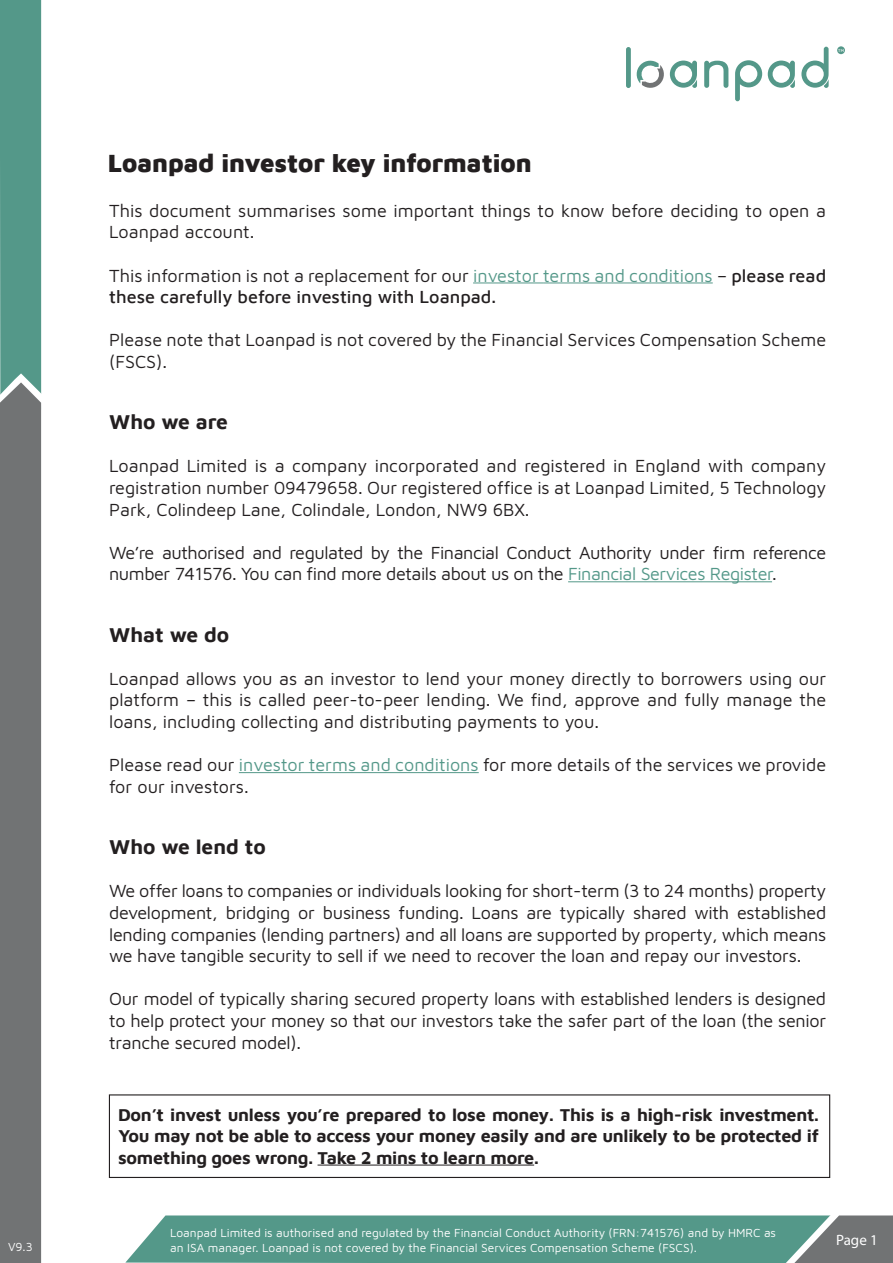
<style>
.page{position:relative;width:893px;height:1263px;background:#fff}
.page>*{position:absolute;margin:0;border:0;box-sizing:border-box;transform-origin:0 0}
.t1{font:900 25.5px "Maven Pro";color:#231f20}
.t2{font:700 21px "Maven Pro";color:#231f20}
.t3{font:18px/21.6px "Maven Pro";letter-spacing:-.005em;color:#231f20;text-align:justify}
.t4{font:700 18px/21.6px "Maven Pro";letter-spacing:-.015em;color:#231f20;text-align:justify}
.t5{font:18px/21.6px "Maven Pro";letter-spacing:-.025em;color:#231f20}
.t6{font:500 18px/21.6px "Maven Pro";color:#231f20}
.t7{font:15px "Myriad Pro";color:#fff}
.t8{font:12px/14.4px "Maven Pro";color:#fff}
.t9{font:500 4.05px "Maven Pro";color:#fff}
.s1{font-weight:400}
.s2{font-weight:400;color:#549889}
.s3{color:#549889}
</style>
<div class="page">
<svg style="left:0;top:0;width:42px;height:1263px;background:#6c817e"></svg>
<hr style="left:473px;top:282px;width:70px;height:1px;background:#549889">
<hr style="left:543px;top:282px;width:170px;height:1px;background:#549889">
<hr style="left:568px;top:581px;width:204px;height:1px;background:#549889">
<hr style="left:239px;top:772px;width:240px;height:1px;background:#549889">
<svg style="left:735px;top:60px;width:27px;height:41px"></svg>
<svg style="left:704px;top:61px;width:24px;height:27px"></svg>
<div style="left:626px;top:47px;width:5px;height:41px;background:#549889;border-radius:2px"></div>
<svg style="left:801px;top:47px;width:28px;height:41px"></svg>
<svg style="left:768px;top:61px;width:27px;height:27px"></svg>
<svg style="left:636px;top:60px;width:61px;height:28px"></svg>
<div style="left:837px;top:46px;width:8px;height:8px;background:#549889;border-radius:50%"></div>
<svg style="left:125px;top:1215px;width:768px;height:48px;background:#5f998c"></svg>
<div style="left:109px;top:1094px;width:721px;height:84px;border:1px solid #231f20"></div>
<hr style="left:318px;top:1164px;width:216px;height:1px;background:#231f20">
<p class="t9" style="left:838px;top:48px;width:8px">TM</p>
<h1 class="t1" style="left:108px;top:145px;width:426px">Loanpad investor key information</h1>
<p class="t3" style="left:109px;top:199px;width:718px">This document summarises some important things to know before deciding to open a<br>Loanpad account.</p>
<p class="t6" style="left:109px;top:263px;width:719px"><span class="s1">This information is not a replacement for our</span> <span class="s2">investor terms and conditions</span> <span class="s1">–</span> please read these carefully before investing with Loanpad.</p>
<p class="t3" style="left:109px;top:328px;width:719px">Please note that Loanpad is not covered by the Financial Services Compensation Scheme (FSCS).</p>
<p class="t2" style="left:109px;top:407px;width:120px">Who we are</p>
<p class="t3" style="left:109px;top:454px;width:719px">Loanpad Limited is a company incorporated and registered in England with company registration number 09479658. Our registered office is at Loanpad Limited, 5 Technology Park, Colindeep Lane, Colindale, London, NW9 6BX.</p>
<p class="t5" style="left:109px;top:541px;width:719px">We’re authorised and regulated by the Financial Conduct Authority under firm reference number 741576. You can find more details about us on the <span class="s3">Financial Services Register</span>.</p>
<p class="t2" style="left:109px;top:619px;width:121px">What we do</p>
<p class="t3" style="left:109px;top:667px;width:719px">Loanpad allows you as an investor to lend your money directly to borrowers using our platform – this is called peer-to-peer lending. We find, approve and fully manage the loans, including collecting and distributing payments to you.</p>
<p class="t3" style="left:109px;top:753px;width:719px">Please read our <span class="s3">investor terms and conditions</span> for more details of the services we provide for our investors.</p>
<p class="t2" style="left:109px;top:832px;width:158px">Who we lend to</p>
<p class="t3" style="left:109px;top:879px;width:719px">We offer loans to companies or individuals looking for short-term (3 to 24 months) property development, bridging or business funding. Loans are typically shared with established lending companies (lending partners) and all loans are supported by property, which means we have tangible security to sell if we need to recover the loan and repay our investors.</p>
<p class="t3" style="left:109px;top:987px;width:719px">Our model of typically sharing secured property loans with established lenders is designed to help protect your money so that our investors take the safer part of the loan (the senior tranche secured model).</p>
<p class="t4" style="left:118px;top:1102px;width:702px">Don’t invest unless you’re prepared to lose money. This is a high-risk investment.<br>You may not be able to access your money easily and are unlikely to be protected if something goes wrong. Take 2 mins to learn more.</p>
<p class="t8" style="left:170px;top:1225px;width:607px">Loanpad Limited is authorised and regulated by the Financial Conduct Authority (FRN:741576) and by HMRC as an ISA manager. Loanpad is not covered by the Financial Services Compensation Scheme (FSCS).</p>
<p class="t7" style="left:836px;top:1231px;width:43px">Page 1</p>
<p class="t8" style="left:8px;top:1239px;width:26px">V9.3</p>
<p class="t7" style="left:824px;top:1236px;width:51px">Page 03</p>
</div>
